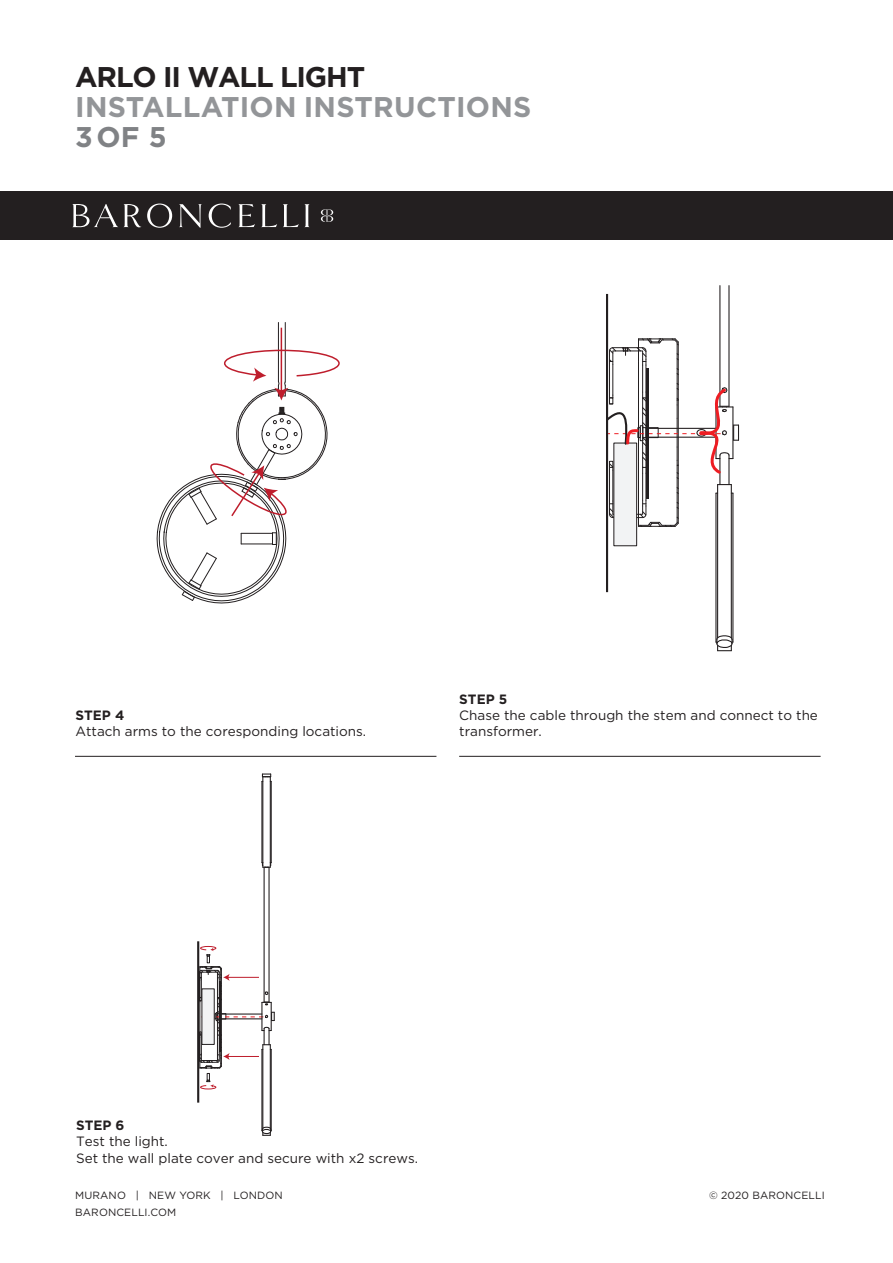
<style>
.page{position:relative;width:893px;height:1263px;background:#fff}
.page>*{position:absolute;margin:0;border:0;box-sizing:border-box;transform-origin:0 0}
.t1{font:700 28.5px "Gotham";letter-spacing:.01em;color:#939598}
.t2{font:700 28.5px "Gotham";letter-spacing:-.04em;color:#231f20}
.t3{font:700 28.5px "Gotham";color:#808285}
.t4{font:13.5px/16.2px "Gotham";color:#231f20}
.t5{font:700 13.5px "Gotham";color:#231f20}
.t6{font:10.5px/16.5px "Gotham";letter-spacing:.01em;color:#231f20}
</style>
<div class="page">
<hr style="left:75px;top:756px;width:361px;height:1px;background:#231f20">
<div style="left:0;top:191px;width:893px;height:49px;background:#231f20"></div>
<svg style="left:72px;top:204px;width:261px;height:24px"></svg>
<hr style="left:459px;top:756px;width:362px;height:1px;background:#231f20">
<hr style="left:715px;top:493px;width:1px;height:149px;background:#231f20">
<hr style="left:732px;top:493px;width:1px;height:149px;background:#231f20">
<hr style="left:717px;top:485px;width:1px;height:153px;background:#231f20">
<hr style="left:731px;top:485px;width:1px;height:153px;background:#231f20">
<hr style="left:728px;top:286px;width:1px;height:120px;background:#231f20">
<hr style="left:719px;top:286px;width:1px;height:120px;background:#231f20">
<svg style="left:716px;top:635px;width:17px;height:16px"></svg>
<hr style="left:197px;top:941px;width:2px;height:161px;background:#231f20">
<hr style="left:261px;top:781px;width:1px;height:82px;background:#231f20">
<hr style="left:271px;top:781px;width:1px;height:82px;background:#231f20">
<hr style="left:262px;top:777px;width:1px;height:90px;background:#231f20">
<hr style="left:270px;top:777px;width:1px;height:90px;background:#231f20">
<hr style="left:261px;top:1049px;width:1px;height:81px;background:#231f20">
<hr style="left:271px;top:1049px;width:1px;height:81px;background:#231f20">
<hr style="left:262px;top:1045px;width:1px;height:83px;background:#231f20">
<hr style="left:270px;top:1045px;width:1px;height:83px;background:#231f20">
<svg style="left:262px;top:862px;width:9px;height:6px"></svg>
<svg style="left:262px;top:773px;width:9px;height:9px"></svg>
<hr style="left:268px;top:867px;width:2px;height:135px;background:#231f20">
<hr style="left:264px;top:867px;width:1px;height:135px;background:#231f20">
<svg style="left:199px;top:946px;width:76px;height:143px"></svg>
<svg style="left:261px;top:1126px;width:11px;height:10px"></svg>
<hr style="left:220px;top:1018px;width:42px;height:1px;background:#231f20">
<hr style="left:221px;top:1013px;width:41px;height:1px;background:#231f20">
<hr style="left:606px;top:294px;width:2px;height:298px;background:#231f20">
<div style="left:614px;top:443px;width:23px;height:103px;background:#f2f3f4;border:1px solid #231f20"></div>
<svg style="left:157px;top:322px;width:183px;height:281px"></svg>
<svg style="left:608px;top:338px;width:131px;height:189px"></svg>
<h1 class="t2" style="left:75px;top:59px;width:291px">ARLO II WALL LIGHT</h1>
<h1 class="t1" style="left:75px;top:89px;width:458px">INSTALLATION INSTRUCTIONS</h1>
<h1 class="t3" style="left:75px;top:119px;width:93px">3OF 5</h1>
<p class="t5" style="left:75px;top:707px;width:50px">STEP 4</p>
<p class="t4" style="left:75px;top:723px;width:292px">Attach arms to the coresponding locations.</p>
<p class="t5" style="left:459px;top:691px;width:50px">STEP 5</p>
<p class="t4" style="left:459px;top:707px;width:360px">Chase the cable through the stem and connect to the transformer.</p>
<p class="t5" style="left:76px;top:1117px;width:50px">STEP 6</p>
<p class="t4" style="left:76px;top:1133px;width:344px">Test the light.<br>Set the wall plate cover and secure with x2 screws.</p>
<p class="t6" style="left:75px;top:1187px;width:209px">MURANO | NEW YORK | LONDON<br>BARONCELLI.COM</p>
<p class="t6" style="left:709px;top:1187px;width:117px">© 2020 BARONCELLI</p>
</div>
